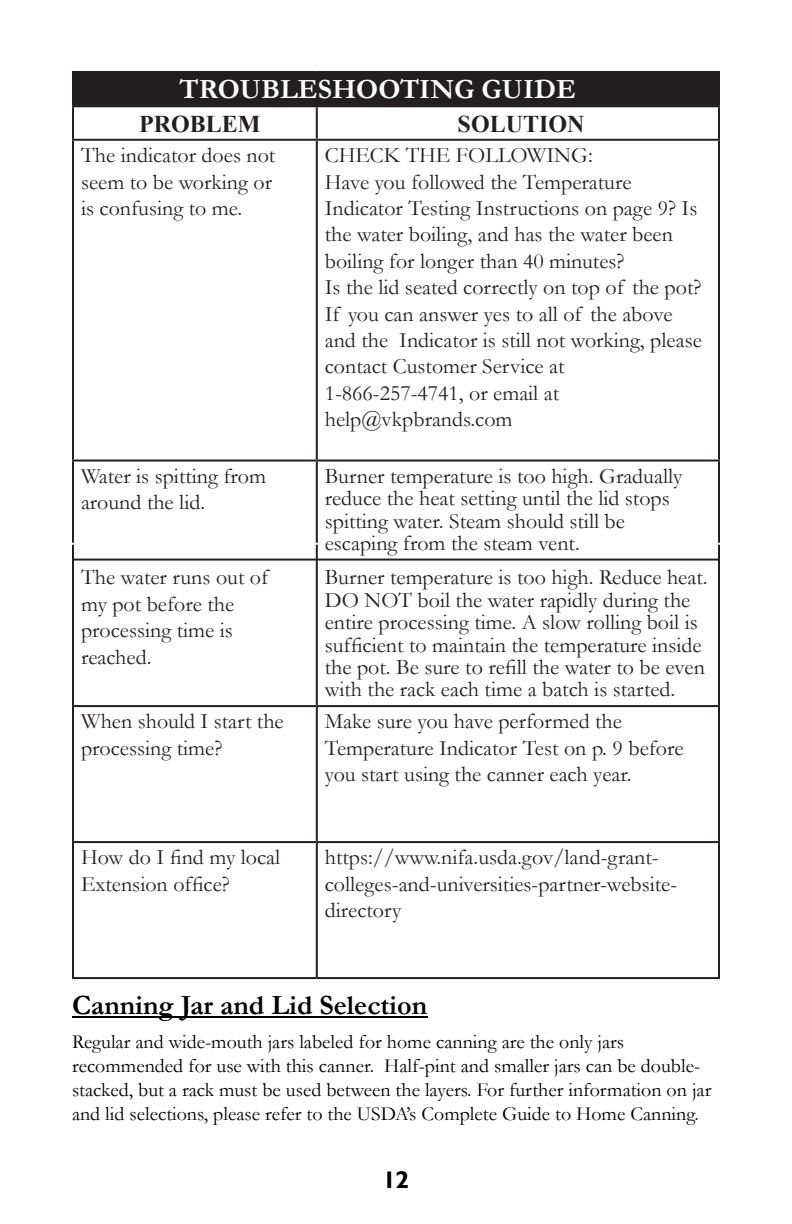
<style>
.page{position:relative;width:792px;height:1224px;background:#fff}
.page>*{position:absolute;margin:0;border:0;box-sizing:border-box;transform-origin:0 0}
.t1{font:700 28px "Garamond";color:#000}
.t2{font:700 28px "Garamond";color:#fff}
.t3{font:700 24px "Times New Roman";color:#231f20}
.t4{font:700 24px "Humanist 521 BT";color:#000}
.t5{font:22px/26.4px "Garamond";color:#231f20}
.t6{font:20px/24px "Garamond";color:#000}
</style>
<div class="page">
<div style="left:73px;top:72px;width:646px;height:34px;background:#231f20"></div>
<hr style="left:72px;top:71px;width:245px;height:2px;background:#231f20">
<hr style="left:72px;top:73px;width:2px;height:32px;background:#231f20">
<hr style="left:317px;top:71px;width:403px;height:2px;background:#231f20">
<hr style="left:718px;top:73px;width:2px;height:32px;background:#231f20">
<hr style="left:72px;top:105px;width:245px;height:2px;background:#231f20">
<hr style="left:72px;top:107px;width:2px;height:32px;background:#231f20">
<hr style="left:317px;top:105px;width:403px;height:2px;background:#231f20">
<hr style="left:316px;top:107px;width:2px;height:32px;background:#231f20">
<hr style="left:718px;top:107px;width:2px;height:32px;background:#231f20">
<hr style="left:72px;top:139px;width:245px;height:2px;background:#231f20">
<hr style="left:72px;top:141px;width:2px;height:319px;background:#231f20">
<hr style="left:317px;top:139px;width:403px;height:2px;background:#231f20">
<hr style="left:316px;top:141px;width:2px;height:319px;background:#231f20">
<hr style="left:718px;top:141px;width:2px;height:319px;background:#231f20">
<hr style="left:72px;top:460px;width:245px;height:2px;background:#231f20">
<hr style="left:72px;top:462px;width:2px;height:81px;background:#231f20">
<hr style="left:317px;top:460px;width:403px;height:2px;background:#231f20">
<hr style="left:316px;top:462px;width:2px;height:81px;background:#231f20">
<hr style="left:718px;top:462px;width:2px;height:81px;background:#231f20">
<hr style="left:72px;top:559px;width:245px;height:2px;background:#231f20">
<hr style="left:72px;top:545px;width:2px;height:160px;background:#231f20">
<hr style="left:317px;top:559px;width:403px;height:2px;background:#231f20">
<hr style="left:316px;top:545px;width:2px;height:160px;background:#231f20">
<hr style="left:718px;top:545px;width:2px;height:160px;background:#231f20">
<hr style="left:72px;top:705px;width:245px;height:2px;background:#231f20">
<hr style="left:72px;top:707px;width:2px;height:134px;background:#231f20">
<hr style="left:317px;top:705px;width:403px;height:2px;background:#231f20">
<hr style="left:316px;top:707px;width:2px;height:134px;background:#231f20">
<hr style="left:718px;top:707px;width:2px;height:134px;background:#231f20">
<hr style="left:72px;top:841px;width:245px;height:2px;background:#231f20">
<hr style="left:72px;top:843px;width:2px;height:134px;background:#231f20">
<hr style="left:317px;top:841px;width:403px;height:2px;background:#231f20">
<hr style="left:316px;top:843px;width:2px;height:134px;background:#231f20">
<hr style="left:718px;top:843px;width:2px;height:134px;background:#231f20">
<hr style="left:72px;top:977px;width:245px;height:2px;background:#231f20">
<hr style="left:317px;top:977px;width:403px;height:2px;background:#231f20">
<hr style="left:72px;top:1016px;width:355px;height:2px;background:#000">
<p class="t2" style="left:179px;top:80px;width:398px">TROUBLESHOOTING GUIDE</p>
<p class="t3" style="left:139px;top:115px;width:123px">PROBLEM</p>
<p class="t3" style="left:458px;top:115px;width:128px">SOLUTION</p>
<p class="t5" style="left:81px;top:145px;width:196px">The indicator does not seem to be working or is confusing to me.</p>
<p class="t5" style="left:325px;top:145px;width:379px">CHECK THE FOLLOWING:<br>Have you followed the Temperature Indicator Testing Instructions on page 9? Is the water boiling, and has the water been boiling for longer than 40 minutes?<br>Is the lid seated correctly on top of the pot?<br>If you can answer yes to all of the above and the Indicator is still not working, please contact Customer Service at 1-866-257-4741, or email at help@vkpbrands.com</p>
<p class="t5" style="left:81px;top:465px;width:187px">Water is spitting from around the lid.</p>
<p class="t5" style="left:325px;top:467px;width:359px;line-height:22.4px">Burner temperature is too high. Gradually reduce the heat setting until the lid stops spitting water. Steam should still be escaping from the steam vent.</p>
<p class="t5" style="left:81px;top:567px;width:189px">The water runs out of my pot before the processing time is reached.</p>
<p class="t5" style="left:325px;top:569px;width:384px;line-height:22.4px">Burner temperature is too high. Reduce heat.<br>DO NOT boil the water rapidly during the entire processing time. A slow rolling boil is sufficient to maintain the temperature inside the pot. Be sure to refill the water to be even with the rack each time a batch is started.</p>
<p class="t5" style="left:81px;top:711px;width:204px">When should I start the processing time?</p>
<p class="t5" style="left:325px;top:711px;width:360px">Make sure you have performed the<br>Temperature Indicator Test on p. 9 before you start using the canner each year.</p>
<p class="t5" style="left:81px;top:847px;width:201px">How do I find my local<br>Extension office?</p>
<p class="t5" style="left:325px;top:847px;width:354px">https://www.nifa.usda.gov/land-grant&shy;colleges-and-universities-partner-website&shy;directory</p>
<p class="t1" style="left:72px;top:996px;width:357px">Canning Jar and Lid Selection</p>
<p class="t6" style="left:72px;top:1032px;width:641px">Regular and wide-mouth jars labeled for home canning are the only jars recommended for use with this canner. Half-pint and smaller jars can be double&shy;stacked, but a rack must be used between the layers. For further information on jar and lid selections, please refer to the USDA’s Complete Guide to Home Canning.</p>
<p class="t4" style="left:383px;top:1170px;width:28px">12</p>
</div>
